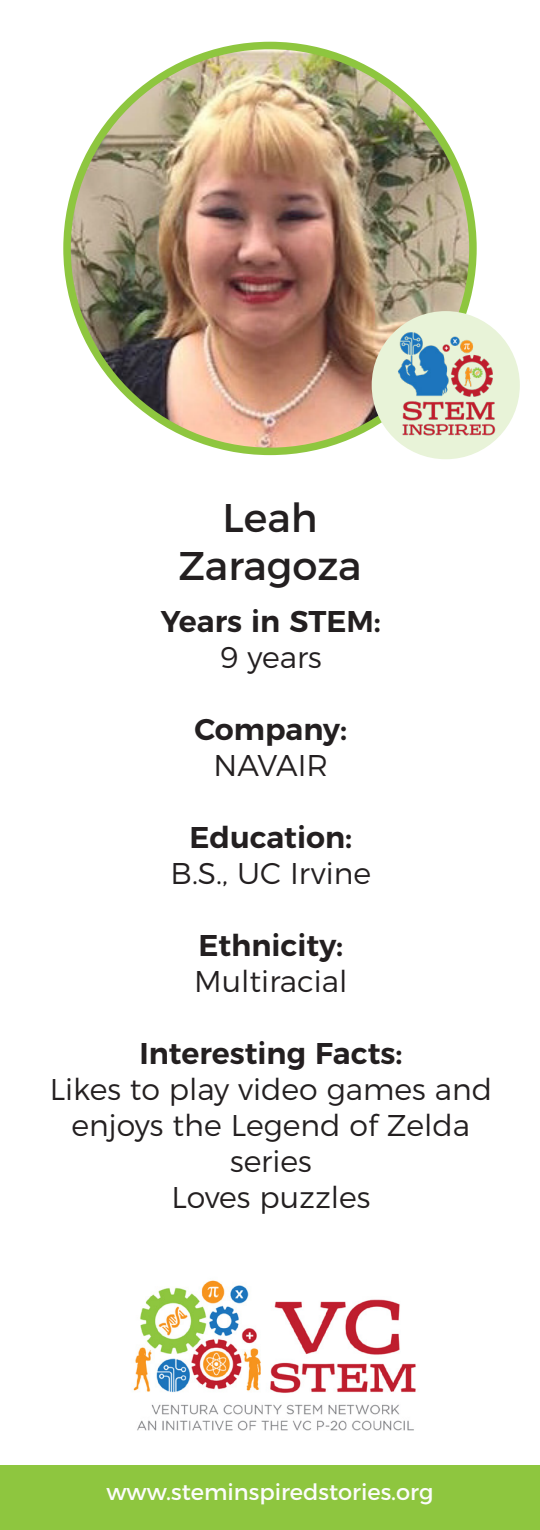
<style>
.page{position:relative;width:540px;height:1530px;background:#fff}
.page>*{position:absolute;margin:0;border:0;box-sizing:border-box;transform-origin:0 0}
.t1{font:40px "Montserrat";color:#231f20}
.t2{font:300 30px/36px "Montserrat";color:#231f20;text-align:center}
.t3{font:600 30px "Montserrat";color:#231f20}
.t4{font:22.5px "Montserrat";color:#fcfcfc}
</style>
<div class="page">
<img style="left:67px;top:45px;width:406px;height:406px;border-radius:203px">
<img style="left:364px;top:301px;width:156px;height:158px">
<div style="left:0;top:1465px;width:540px;height:65px;background:#8ec63f"></div>
<img style="left:133px;top:1280px;width:283px;height:151px">
<p class="t1" style="left:222px;top:485px;width:97px">Leah</p>
<p class="t1" style="left:178px;top:533px;width:185px">Zaragoza</p>
<p class="t3" style="left:161px;top:597px;width:222px">Years in STEM:</p>
<p class="t2" style="left:220px;top:637px;width:103px">9 years</p>
<p class="t3" style="left:195px;top:705px;width:154px">Company:</p>
<p class="t2" style="left:214px;top:745px;width:116px">NAVAIR</p>
<p class="t3" style="left:190px;top:813px;width:164px">Education:</p>
<p class="t2" style="left:171px;top:853px;width:202px">B.S., UC Irvine</p>
<p class="t3" style="left:198px;top:921px;width:146px">Ethnicity:</p>
<p class="t2" style="left:194px;top:961px;width:155px">Multiracial</p>
<p class="t3" style="left:139px;top:1029px;width:265px">Interesting Facts:</p>
<p class="t2" style="left:50px;top:1069px;width:444px">Likes to play video games and enjoys the Legend of Zelda series</p>
<p class="t2" style="left:171px;top:1177px;width:201px">Loves puzzles</p>
<p class="t4" style="left:107px;top:1474px;width:328px">www.steminspiredstories.org</p>
</div>
